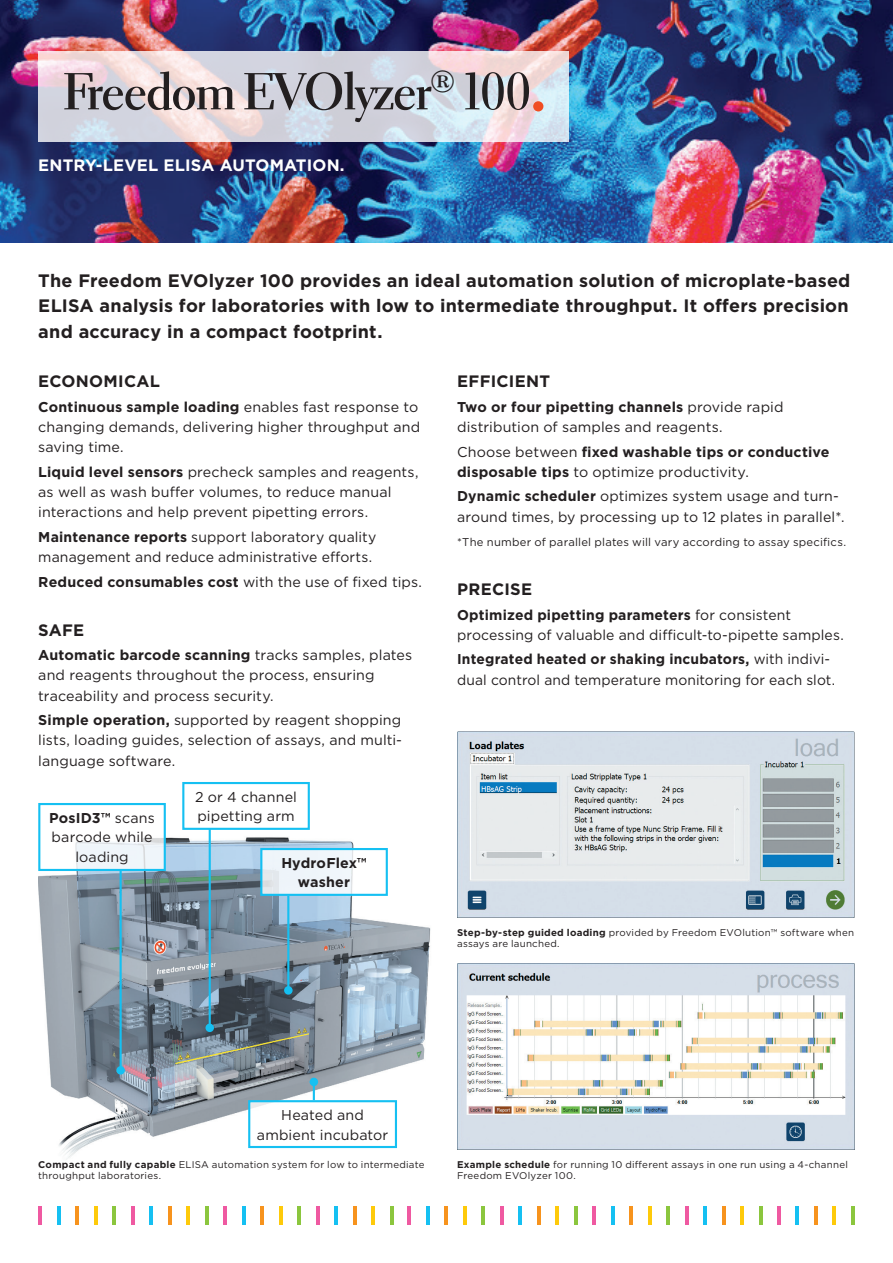
<style>
.page{position:relative;width:893px;height:1263px;background:#fff}
.page>*{position:absolute;margin:0;border:0;box-sizing:border-box;transform-origin:0 0}
.t1{font:52.5px "Electra LT Std Bold Display";color:#231f20}
.t2{font:700 18px/25.5px "Gotham";letter-spacing:.015em;color:#231f20;text-align:justify}
.t3{font:700 16.5px "Gotham";letter-spacing:.015em;color:#231f20}
.t4{font:700 16.5px "Gotham";letter-spacing:.01em;color:#fff}
.t5{font:14.25px/20.2px "Gotham";letter-spacing:.01em;color:#231f20}
.t6{font:700 14.25px/20.2px "Gotham";letter-spacing:.015em;color:#231f20}
.t7{font:11.25px "Gotham";letter-spacing:.02em;color:#231f20}
.t8{font:9.75px/11.7px "Gotham";letter-spacing:.025em;color:#231f20}
.s1{font-weight:700}
.s2{font-weight:400}
</style>
<div class="page">
<img style="left:0;top:0;width:893px;height:242px">
<svg style="left:38px;top:51px;width:531px;height:90px;background:#dedae1"></svg>
<div style="left:533px;top:101px;width:10px;height:10px;background:#f04d22;border-radius:50%"></div>
<hr style="left:38px;top:1206px;width:4px;height:18px;background:#ef59a1">
<hr style="left:57px;top:1206px;width:4px;height:18px;background:#15c0f2">
<hr style="left:75px;top:1206px;width:4px;height:18px;background:#f7931d">
<hr style="left:94px;top:1206px;width:4px;height:18px;background:#feca0a">
<hr style="left:112px;top:1206px;width:4px;height:18px;background:#8bc63e">
<hr style="left:131px;top:1206px;width:4px;height:18px;background:#ef59a1">
<hr style="left:149px;top:1206px;width:4px;height:18px;background:#15c0f2">
<hr style="left:168px;top:1206px;width:4px;height:18px;background:#f7931d">
<hr style="left:186px;top:1206px;width:4px;height:18px;background:#feca0a">
<hr style="left:205px;top:1206px;width:4px;height:18px;background:#8bc63e">
<hr style="left:223px;top:1206px;width:4px;height:18px;background:#ef59a1">
<hr style="left:242px;top:1206px;width:4px;height:18px;background:#15c0f2">
<hr style="left:260px;top:1206px;width:4px;height:18px;background:#f7931d">
<hr style="left:279px;top:1206px;width:4px;height:18px;background:#feca0a">
<hr style="left:297px;top:1206px;width:4px;height:18px;background:#8bc63e">
<hr style="left:316px;top:1206px;width:4px;height:18px;background:#ef59a1">
<hr style="left:334px;top:1206px;width:4px;height:18px;background:#15c0f2">
<hr style="left:353px;top:1206px;width:4px;height:18px;background:#f7931d">
<hr style="left:371px;top:1206px;width:4px;height:18px;background:#feca0a">
<hr style="left:390px;top:1206px;width:4px;height:18px;background:#8bc63e">
<hr style="left:407px;top:1206px;width:4px;height:18px;background:#ef59a1">
<hr style="left:426px;top:1206px;width:4px;height:18px;background:#15c0f2">
<hr style="left:444px;top:1206px;width:4px;height:18px;background:#f7931d">
<hr style="left:463px;top:1206px;width:4px;height:18px;background:#feca0a">
<hr style="left:481px;top:1206px;width:4px;height:18px;background:#8bc63e">
<hr style="left:500px;top:1206px;width:4px;height:18px;background:#ef59a1">
<hr style="left:518px;top:1206px;width:4px;height:18px;background:#15c0f2">
<hr style="left:537px;top:1206px;width:4px;height:18px;background:#f7931d">
<hr style="left:555px;top:1206px;width:4px;height:18px;background:#feca0a">
<hr style="left:574px;top:1206px;width:4px;height:18px;background:#8bc63e">
<hr style="left:592px;top:1206px;width:4px;height:18px;background:#ef59a1">
<hr style="left:611px;top:1206px;width:4px;height:18px;background:#15c0f2">
<hr style="left:629px;top:1206px;width:4px;height:18px;background:#f7931d">
<hr style="left:648px;top:1206px;width:4px;height:18px;background:#feca0a">
<hr style="left:666px;top:1206px;width:4px;height:18px;background:#8bc63e">
<hr style="left:685px;top:1206px;width:4px;height:18px;background:#ef59a1">
<hr style="left:703px;top:1206px;width:4px;height:18px;background:#15c0f2">
<hr style="left:722px;top:1206px;width:4px;height:18px;background:#f7931d">
<hr style="left:740px;top:1206px;width:4px;height:18px;background:#feca0a">
<hr style="left:759px;top:1206px;width:4px;height:18px;background:#8bc63e">
<hr style="left:777px;top:1206px;width:4px;height:18px;background:#ef59a1">
<hr style="left:795px;top:1206px;width:4px;height:18px;background:#15c0f2">
<hr style="left:814px;top:1206px;width:4px;height:18px;background:#f7931d">
<hr style="left:832px;top:1206px;width:4px;height:18px;background:#feca0a">
<hr style="left:851px;top:1206px;width:4px;height:18px;background:#8bc63e">
<img style="left:38px;top:830px;width:393px;height:329px">
<img style="left:457px;top:731px;width:398px;height:186px">
<img style="left:457px;top:964px;width:398px;height:185px">
<svg style="left:41px;top:830px;width:122px;height:38px;fill:#f2f6fa"></svg>
<div style="left:38px;top:803px;width:128px;height:68px;border:2px solid #15c0f2"></div>
<hr style="left:120px;top:871px;width:2px;height:199px;background:#15c0f2">
<div style="left:116px;top:1066px;width:9px;height:8px;background:#15c0f2;border-radius:50%"></div>
<div style="left:182px;top:782px;width:128px;height:48px;border:2px solid #15c0f2"></div>
<hr style="left:209px;top:829px;width:2px;height:199px;background:#15c0f2">
<div style="left:205px;top:1023px;width:9px;height:9px;background:#15c0f2;border-radius:50%"></div>
<div style="left:261px;top:849px;width:126px;height:46px;background:linear-gradient(to right,#e6eef4,#feffff)"></div>
<div style="left:260px;top:848px;width:128px;height:48px;border:2px solid #15c0f2"></div>
<hr style="left:287px;top:896px;width:2px;height:94px;background:#15c0f2">
<div style="left:284px;top:986px;width:9px;height:9px;background:#15c0f2;border-radius:50%"></div>
<div style="left:249px;top:1101px;width:147px;height:46px;background:#fff"></div>
<div style="left:248px;top:1100px;width:149px;height:48px;border:2px solid #15c0f2"></div>
<svg style="left:313px;top:1086px;width:2px;height:14px"></svg>
<div style="left:310px;top:1078px;width:8px;height:8px;background:#15c0f2;border-radius:50%"></div>
<h1 class="t1" style="left:64px;top:60px;width:469px">Freedom EVOlyzer<sup>®</sup> 100</h1>
<p class="t4" style="left:38px;top:154px;width:308px">ENTRY-LEVEL ELISA AUTOMATION.</p>
<p class="t2" style="left:38px;top:267px;width:814px">The Freedom EVOlyzer 100 provides an ideal automation solution of microplate-based ELISA analysis for laboratories with low to intermediate throughput. It offers precision and accuracy in a compact footprint.</p>
<p class="t3" style="left:38px;top:371px;width:123px">ECONOMICAL</p>
<p class="t5" style="left:38px;top:396px;width:383px"><span class="s1">Continuous sample loading</span> enables fast response to changing demands, delivering higher throughput and saving time.</p>
<p class="t5" style="left:38px;top:461px;width:382px"><span class="s1">Liquid level sensors</span> precheck samples and reagents, as well as wash buffer volumes, to reduce manual interactions and help prevent pipetting errors.</p>
<p class="t5" style="left:38px;top:526px;width:340px"><span class="s1">Maintenance reports</span> support laboratory quality management and reduce administrative efforts.</p>
<p class="t6" style="left:38px;top:571px;width:385px">Reduced consumables cost <span class="s2">with the use of fixed tips.</span></p>
<p class="t3" style="left:38px;top:619px;width:47px">SAFE</p>
<p class="t5" style="left:38px;top:645px;width:375px"><span class="s1">Automatic barcode scanning</span> tracks samples, plates and reagents throughout the process, ensuring traceability and process security.</p>
<p class="t5" style="left:38px;top:710px;width:365px;text-align:justify"><span class="s1">Simple operation,</span> supported by reagent shopping lists, loading guides, selection of assays, and multi&shy;language software.</p>
<p class="t5" style="left:49px;top:808px;width:107px;line-height:19.5px;text-align:center"><span class="s1">PosID3™</span> scans barcode while loading</p>
<p class="t5" style="left:195px;top:787px;width:103px;line-height:19.5px">2 or 4 channel pipetting arm</p>
<p class="t6" style="left:281px;top:853px;width:87px;line-height:19.5px;text-align:center">HydroFlex™ washer</p>
<p class="t3" style="left:457px;top:371px;width:95px">EFFICIENT</p>
<p class="t5" style="left:457px;top:396px;width:328px"><span class="s1">Two or four pipetting channels</span> provide rapid distribution of samples and reagents.</p>
<p class="t6" style="left:457px;top:441px;width:374px"><span class="s2">Choose between</span> fixed washable tips or conductive disposable tips <span class="s2">to optimize productivity.</span></p>
<p class="t5" style="left:457px;top:486px;width:389px"><span class="s1">Dynamic scheduler</span> optimizes system usage and turn&shy;around times, by processing up to 12 plates in parallel*.</p>
<p class="t7" style="left:457px;top:535px;width:391px">*The number of parallel plates will vary according to assay specifics.</p>
<p class="t3" style="left:457px;top:578px;width:77px">PRECISE</p>
<p class="t5" style="left:457px;top:604px;width:388px"><span class="s1">Optimized pipetting parameters</span> for consistent processing of valuable and difficult-to-pipette samples.</p>
<p class="t5" style="left:457px;top:649px;width:379px"><span class="s1">Integrated heated or shaking incubators,</span> with indivi&shy;dual control and temperature monitoring for each slot.</p>
<p class="t8" style="left:457px;top:926px;width:399px"><span class="s1">Step-by-step guided loading</span> provided by Freedom EVOlution™ software when assays are launched.</p>
<p class="t5" style="left:257px;top:1105px;width:133px;line-height:19.5px;text-align:center">Heated and ambient incubator</p>
<p class="t8" style="left:38px;top:1158px;width:388px"><span class="s1">Compact and fully capable</span> ELISA automation system for low to intermediate throughput laboratories.</p>
<p class="t8" style="left:457px;top:1158px;width:392px"><span class="s1">Example schedule</span> for running 10 different assays in one run using a 4-channel<br>Freedom EVOlyzer 100.</p>
</div>
